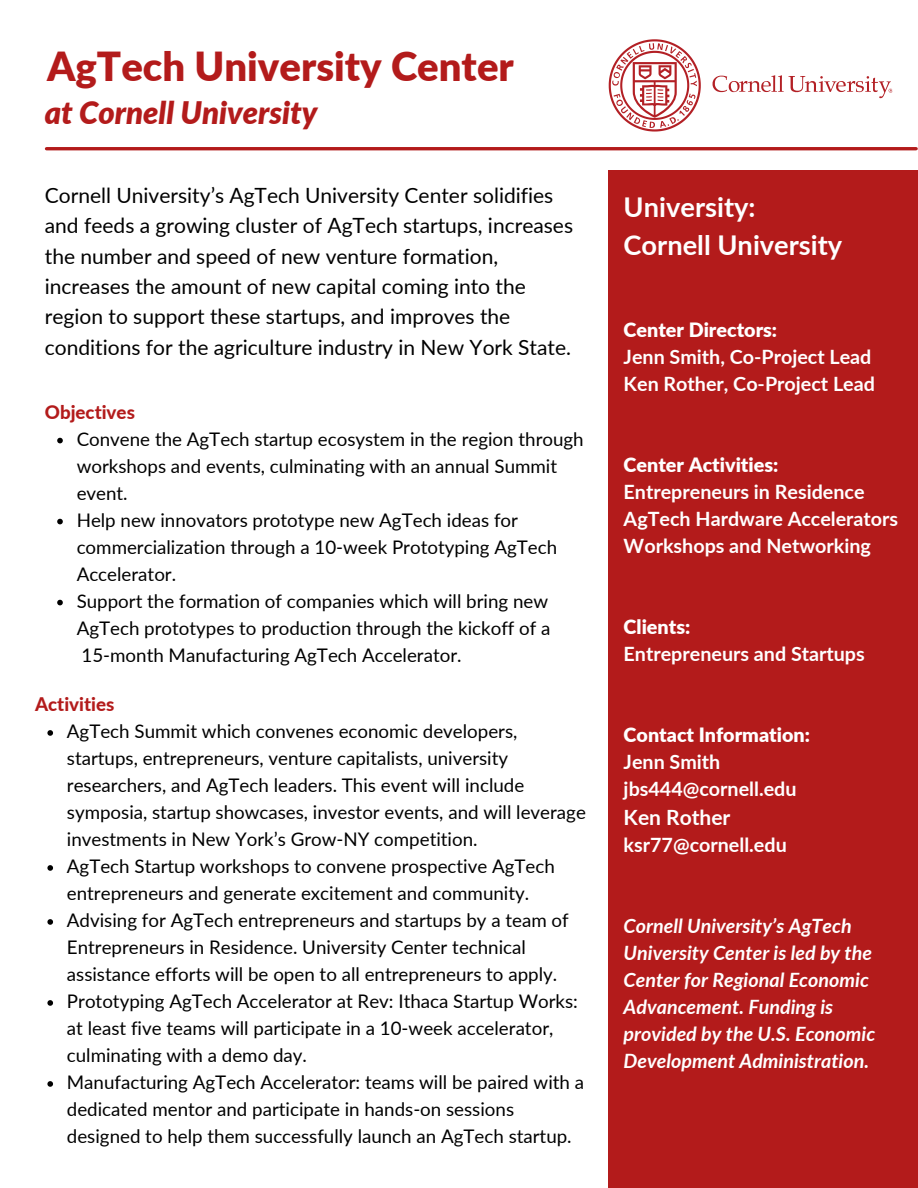
<style>
.page{position:relative;width:918px;height:1188px;background:#fff}
.page>*{position:absolute;margin:0;border:0;box-sizing:border-box;transform-origin:0 0}
.t1{font:900 40.05px "Lato";color:#b31b1b}
.t2{font:italic 900 31.05px "Lato";color:#b31b1b}
.t3{font:700 27.15px "Lato";color:#fff}
.t4{font:21px/30.3px "Lato";color:#000}
.t5{font:700 21px "Lato";color:#fff}
.t6{font:700 19.65px "Lato";color:#fff}
.t7{font:italic 700 19.65px/27px "Lato";color:#fff}
.t8{font:900 19.65px "Lato";color:#fff}
.t9{font:18.75px/27px "Lato";color:#000}
.t10{font:800 18.75px "Lato";color:#b31b1b}
</style>
<div class="page">
<hr style="left:47px;top:147px;width:869px;height:3px;background:#b31b1b">
<div style="left:609px;top:170px;width:309px;height:1018px;background:#b31b1b"></div>
<svg style="left:609px;top:39px;width:92px;height:93px"></svg>
<svg style="left:713px;top:75px;width:180px;height:23px"></svg>
<svg style="left:57px;top:438px;width:6px;height:5px"></svg>
<svg style="left:57px;top:519px;width:6px;height:5px"></svg>
<svg style="left:57px;top:600px;width:6px;height:5px"></svg>
<svg style="left:47px;top:730px;width:6px;height:6px"></svg>
<svg style="left:47px;top:865px;width:6px;height:6px"></svg>
<svg style="left:47px;top:919px;width:6px;height:6px"></svg>
<svg style="left:47px;top:1000px;width:6px;height:6px"></svg>
<svg style="left:47px;top:1081px;width:6px;height:6px"></svg>
<p class="t1" style="left:47px;top:41px;width:468px">AgTech University Center</p>
<p class="t2" style="left:45px;top:93px;width:274px">at Cornell University</p>
<p class="t4" style="left:45px;top:180px;width:530px">Cornell University’s AgTech University Center solidifies and feeds a growing cluster of AgTech startups, increases the number and speed of new venture formation, increases the amount of new capital coming into the region to support these startups, and improves the conditions for the agriculture industry in New York State.</p>
<p class="t3" style="left:624px;top:191px;width:133px">University:</p>
<p class="t3" style="left:624px;top:228px;width:220px">Cornell University</p>
<p class="t8" style="left:624px;top:317px;width:155px">Center Directors:</p>
<p class="t6" style="left:624px;top:344px;width:249px">Jenn Smith, Co-Project Lead</p>
<p class="t6" style="left:624px;top:371px;width:253px">Ken Rother, Co-Project Lead</p>
<p class="t10" style="left:45px;top:400px;width:92px">Objectives</p>
<p class="t9" style="left:77px;top:425px;width:509px">Convene the AgTech startup ecosystem in the region through workshops and events, culminating with an annual Summit event.</p>
<p class="t9" style="left:77px;top:506px;width:482px">Help new innovators prototype new AgTech ideas for commercialization through a 10-week Prototyping AgTech<br>Accelerator.</p>
<p class="t9" style="left:77px;top:587px;width:475px">Support the formation of companies which will bring new<br>AgTech prototypes to production through the kickoff of a<br>15-month Manufacturing AgTech Accelerator.</p>
<p class="t10" style="left:35px;top:693px;width:81px">Activities</p>
<p class="t9" style="left:67px;top:717px;width:521px">AgTech Summit which convenes economic developers, startups, entrepreneurs, venture capitalists, university researchers, and AgTech leaders. This event will include symposia, startup showcases, investor events, and will leverage investments in New York’s Grow-NY competition.</p>
<p class="t9" style="left:67px;top:852px;width:490px">AgTech Startup workshops to convene prospective AgTech entrepreneurs and generate excitement and community.</p>
<p class="t9" style="left:67px;top:906px;width:503px">Advising for AgTech entrepreneurs and startups by a team of<br>Entrepreneurs in Residence. University Center technical assistance efforts will be open to all entrepreneurs to apply.</p>
<p class="t9" style="left:67px;top:987px;width:512px">Prototyping AgTech Accelerator at Rev: Ithaca Startup Works: at least five teams will participate in a 10-week accelerator, culminating with a demo day.</p>
<p class="t9" style="left:67px;top:1068px;width:519px">Manufacturing AgTech Accelerator: teams will be paired with a dedicated mentor and participate in hands-on sessions designed to help them successfully launch an AgTech startup.</p>
<p class="t8" style="left:624px;top:452px;width:156px">Center Activities:</p>
<p class="t6" style="left:624px;top:479px;width:242px">Entrepreneurs in Residence</p>
<p class="t6" style="left:624px;top:506px;width:276px">AgTech Hardware Accelerators</p>
<p class="t6" style="left:624px;top:533px;width:249px">Workshops and Networking</p>
<p class="t8" style="left:624px;top:614px;width:68px">Clients:</p>
<p class="t6" style="left:624px;top:641px;width:243px">Entrepreneurs and Startups</p>
<p class="t8" style="left:624px;top:722px;width:188px">Contact Information:</p>
<p class="t6" style="left:624px;top:749px;width:98px">Jenn Smith</p>
<p class="t6" style="left:624px;top:776px;width:174px">jbs444@cornell.edu</p>
<p class="t5" style="left:624px;top:804px;width:108px">Ken Rother</p>
<p class="t6" style="left:624px;top:833px;width:165px">ksr77@cornell.edu</p>
<p class="t7" style="left:624px;top:912px;width:230px">Cornell University’s AgTech</p>
<p class="t7" style="left:624px;top:939px;width:253px">University Center is led by the<br>Center for Regional Economic<br>Advancement. Funding is provided by the U.S. Economic<br>Development Administration.</p>
</div>
